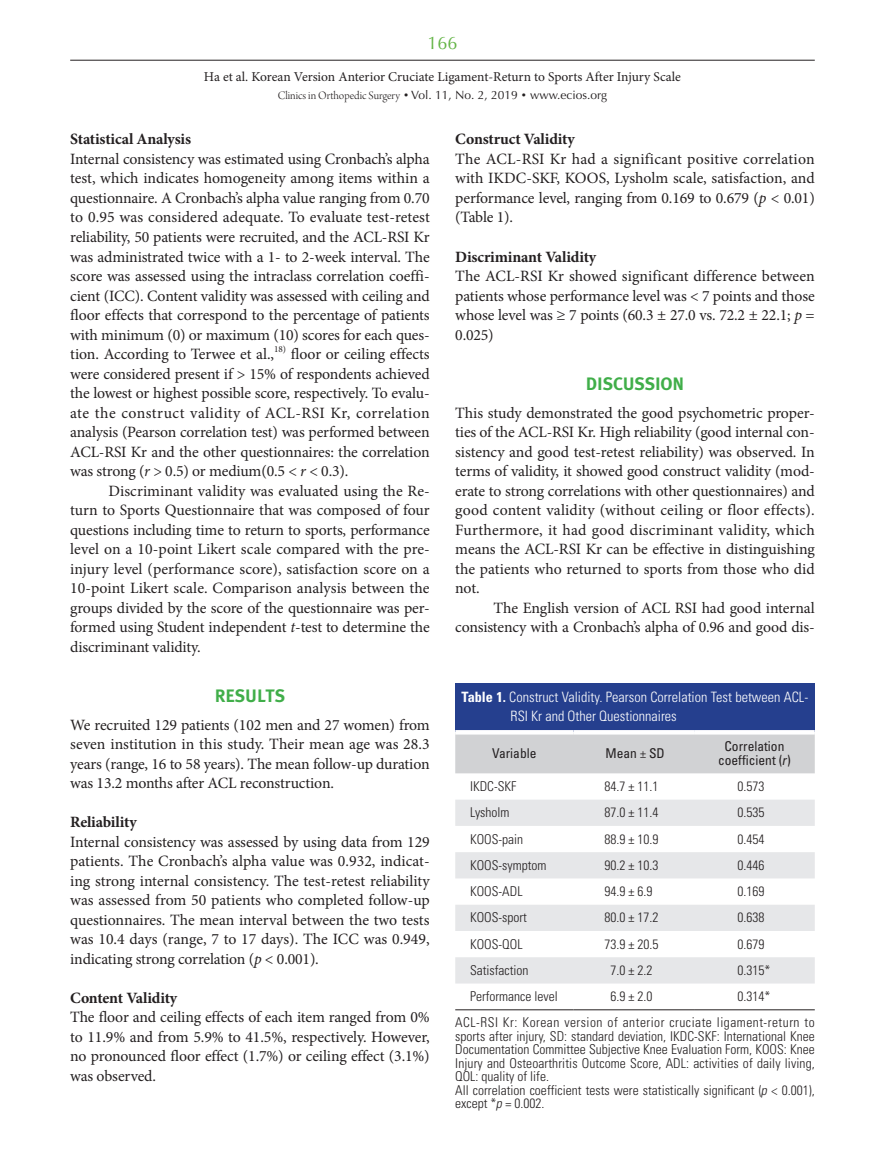
<style>
.page{position:relative;width:885px;height:1170px;background:#fff}
.page>*{position:absolute;margin:0;border:0;box-sizing:border-box;transform-origin:0 0}
.서론{font:700 18px "Meta Plus";letter-spacing:-.01em;color:#40ae49}
.t1{font:18px "Optima LT Std";color:#63b445}
.본문-첫문단{font:15.75px/19.5px "Minion Pro";letter-spacing:-.01em;color:#231f20;text-align:justify}
.본문{font:15.75px/19.5px "Minion Pro";letter-spacing:-.01em;color:#231f20;text-align:justify}
._1__제목{font:700 15.75px "Minion Pro";letter-spacing:-.01em;color:#231f20}
.표_제목{font:300 condensed 14.25px/19.5px "Univers LT Std";color:#fff}
.표_본문{font:300 condensed 13.5px/13.5px "Univers LT Std";color:#231f20;text-align:justify}
.t2{font:13.5px "Minion Pro";color:#231f20}
.표_1_Line{font:condensed 13.5px/13.5px "Univers LT Std";color:#231f20;text-align:center}
.t3{font:12px "Optima LT Std";color:#231f20}
.본문-첫문단-2{font:9.15px "Minion Pro";color:#231f20}
.s1{font-family:"Arno Pro Light Display"}
.s2{font-size:9px}
.s3{font-style:italic}
.s4{font-weight:700}
.s5{font-weight:300}
</style>
<div class="page">
<hr style="left:70px;top:60px;width:744px;height:1px;background:#231f20">
<div style="left:455px;top:683px;width:359px;height:49px;background:#253f8e"></div>
<div style="left:455px;top:734px;width:359px;height:39px;background:#d1d2d4"></div>
<svg style="left:455px;top:800px;width:359px;height:183px;fill:#e6e7e9"></svg>
<svg style="left:455px;top:730px;width:118px;height:2px"></svg>
<svg style="left:573px;top:730px;width:121px;height:4px"></svg>
<svg style="left:694px;top:730px;width:120px;height:2px"></svg>
<hr style="left:455px;top:1009px;width:118px;height:1px;background:#231f20">
<hr style="left:573px;top:1009px;width:121px;height:1px;background:#231f20">
<hr style="left:694px;top:1009px;width:120px;height:1px;background:#231f20">
<p class="t1" style="left:427px;top:32px;width:32px">166</p>
<p class="t2" style="left:204px;top:68px;width:478px">Ha et al. Korean Version Anterior Cruciate Ligament-Return to Sports After Injury Scale</p>
<p class="t3" style="left:278px;top:88px;width:331px"><span class="s1">Clinics in Orthopedic Surgery</span> <span class="s2">•</span> Vol. 11, No. 2, 2019 <span class="s2">•</span> www.ecios.org</p>
<p class="_1__제목" style="left:70px;top:128px;width:122px">Statistical Analysis</p>
<p class="본문-첫문단" style="left:70px;top:149px;width:361px">Internal consistency was estimated using Cronbach’s alpha test, which indicates homogeneity among items within a questionnaire. A Cronbach’s alpha value ranging from 0.70 to 0.95 was considered adequate. To evaluate test-retest reliability, 50 patients were recruited, and the ACL-RSI Kr was administrated twice with a 1- to 2-week interval. The score was assessed using the intraclass correlation coeffi&shy;cient (ICC). Content validity was assessed with ceiling and floor effects that correspond to the percentage of patients with minimum (0) or maximum (10) scores for each ques&shy;tion. According to Terwee et al.,</p>
<p class="본문-첫문단-2" style="left:274px;top:342px;width:13px">18)</p>
<p class="본문-첫문단" style="left:70px;top:344px;width:361px;text-indent:220px">floor or ceiling effects were considered present if &gt; 15% of respondents achieved the lowest or highest possible score, respectively. To evalu&shy;ate the construct validity of ACL-RSI Kr, correlation analysis (Pearson correlation test) was performed between ACL-RSI Kr and the other questionnaires: the correlation was strong (<span class="s3">r</span> &gt; 0.5) or medium(0.5 &lt; <span class="s3">r</span> &lt; 0.3).</p>
<p class="본문" style="left:70px;top:481px;width:361px;text-indent:38px">Discriminant validity was evaluated using the Re&shy;turn to Sports Questionnaire that was composed of four questions including time to return to sports, performance level on a 10-point Likert scale compared with the pre&shy;injury level (performance score), satisfaction score on a 10-point Likert scale. Comparison analysis between the groups divided by the score of the questionnaire was per&shy;formed using Student independent <span class="s3">t</span>-test to determine the discriminant validity.</p>
<p class="서론" style="left:215px;top:685px;width:72px">RESULTS</p>
<p class="본문-첫문단" style="left:70px;top:715px;width:361px">We recruited 129 patients (102 men and 27 women) from seven institution in this study. Their mean age was 28.3 years (range, 16 to 58 years). The mean follow-up duration was 13.2 months after ACL reconstruction.</p>
<p class="_1__제목" style="left:70px;top:811px;width:68px">Reliability</p>
<p class="본문-첫문단" style="left:70px;top:832px;width:361px">Internal consistency was assessed by using data from 129 patients. The Cronbach’s alpha value was 0.932, indicat&shy;ing strong internal consistency. The test-retest reliability was assessed from 50 patients who completed follow-up questionnaires. The mean interval between the two tests was 10.4 days (range, 7 to 17 days). The ICC was 0.949, indicating strong correlation (<span class="s3">p</span> &lt; 0.001).</p>
<p class="_1__제목" style="left:70px;top:986px;width:109px">Content Validity</p>
<p class="본문-첫문단" style="left:70px;top:1007px;width:361px">The floor and ceiling effects of each item ranged from 0% to 11.9% and from 5.9% to 41.5%, respectively. However, no pronounced floor effect (1.7%) or ceiling effect (3.1%) was observed.</p>
<p class="_1__제목" style="left:455px;top:128px;width:121px">Construct Validity</p>
<p class="본문-첫문단" style="left:455px;top:149px;width:361px">The ACL-RSI Kr had a significant positive correlation with IKDC-SKF, KOOS, Lysholm scale, satisfaction, and performance level, ranging from 0.169 to 0.679 (<span class="s3">p</span> &lt; 0.01) (Table 1).</p>
<p class="_1__제목" style="left:455px;top:245px;width:142px">Discriminant Validity</p>
<p class="본문-첫문단" style="left:455px;top:266px;width:361px">The ACL-RSI Kr showed significant difference between patients whose performance level was &lt; 7 points and those whose level was ≥ 7 points (60.3 ± 27.0 vs. 72.2 ± 22.1; <span class="s3">p</span> = 0.025)</p>
<p class="서론" style="left:586px;top:373px;width:100px">DISCUSSION</p>
<p class="본문-첫문단" style="left:455px;top:403px;width:361px">This study demonstrated the good psychometric proper&shy;ties of the ACL-RSI Kr. High reliability (good internal con&shy;sistency and good test-retest reliability) was observed. In terms of validity, it showed good construct validity (mod&shy;erate to strong correlations with other questionnaires) and good content validity (without ceiling or floor effects).<br>Furthermore, it had good discriminant validity, which means the ACL-RSI Kr can be effective in distinguishing the patients who returned to sports from those who did not.</p>
<p class="본문" style="left:455px;top:598px;width:361px;text-align:right">The English version of ACL RSI had good internal consistency with a Cronbach’s alpha of 0.96 and good dis-</p>
<p class="표_제목" style="left:510px;top:687px;width:299px;text-indent:-49px"><span class="s4">Table 1.</span> Construct Validity. Pearson Correlation Test between ACL-<br>RSI Kr and Other Questionnaires</p>
<p class="표_1_Line" style="left:492px;top:746px;width:46px">Variable</p>
<p class="표_1_Line" style="left:605px;top:746px;width:61px">Mean <span class="s5">±</span> SD</p>
<p class="표_1_Line" style="left:718px;top:739px;width:74px">Correlation coefficient (<span class="s3">r</span>)</p>
<p class="표_본문" style="left:470px;top:779px;width:48px">IKDC-SKF</p>
<p class="표_본문" style="left:604px;top:779px;width:55px">84.7 ± 11.1</p>
<p class="표_본문" style="left:737px;top:779px;width:28px">0.573</p>
<p class="표_본문" style="left:470px;top:805px;width:41px">Lysholm</p>
<p class="표_본문" style="left:604px;top:805px;width:55px">87.0 ± 11.4</p>
<p class="표_본문" style="left:737px;top:805px;width:28px">0.535</p>
<p class="표_본문" style="left:470px;top:832px;width:55px">KOOS-pain</p>
<p class="표_본문" style="left:604px;top:832px;width:55px">88.9 ± 10.9</p>
<p class="표_본문" style="left:737px;top:832px;width:28px">0.454</p>
<p class="표_본문" style="left:470px;top:858px;width:78px">KOOS-symptom</p>
<p class="표_본문" style="left:604px;top:858px;width:55px">90.2 ± 10.3</p>
<p class="표_본문" style="left:737px;top:858px;width:28px">0.446</p>
<p class="표_본문" style="left:470px;top:884px;width:54px">KOOS-ADL</p>
<p class="표_본문" style="left:604px;top:884px;width:49px">94.9 ± 6.9</p>
<p class="표_본문" style="left:737px;top:884px;width:28px">0.169</p>
<p class="표_본문" style="left:470px;top:910px;width:59px">KOOS-sport</p>
<p class="표_본문" style="left:604px;top:910px;width:55px">80.0 ± 17.2</p>
<p class="표_본문" style="left:737px;top:910px;width:28px">0.638</p>
<p class="표_본문" style="left:470px;top:937px;width:54px">KOOS-QOL</p>
<p class="표_본문" style="left:604px;top:937px;width:55px">73.9 ± 20.5</p>
<p class="표_본문" style="left:737px;top:937px;width:28px">0.679</p>
<p class="표_본문" style="left:470px;top:963px;width:60px">Satisfaction</p>
<p class="표_본문" style="left:610px;top:963px;width:43px">7.0 ± 2.2</p>
<p class="표_본문" style="left:737px;top:963px;width:34px">0.315*</p>
<p class="표_본문" style="left:470px;top:989px;width:89px">Performance level</p>
<p class="표_본문" style="left:610px;top:989px;width:43px">6.9 ± 2.0</p>
<p class="표_본문" style="left:737px;top:989px;width:34px">0.314*</p>
<p class="표_본문" style="left:455px;top:1015px;width:361px">ACL-RSI Kr: Korean version of anterior cruciate ligament-return to sports after injury, SD: standard deviation, IKDC-SKF: International Knee Documentation Committee Subjective Knee Evaluation Form, KOOS: Knee Injury and Osteoarthritis Outcome Score, ADL: activities of daily living, QOL: quality of life.</p>
<p class="표_본문" style="left:455px;top:1083px;width:361px">All correlation coefficient tests were statistically significant (<span class="s3">p</span> &lt; 0.001), except *<span class="s3">p</span> = 0.002.</p>
</div>
